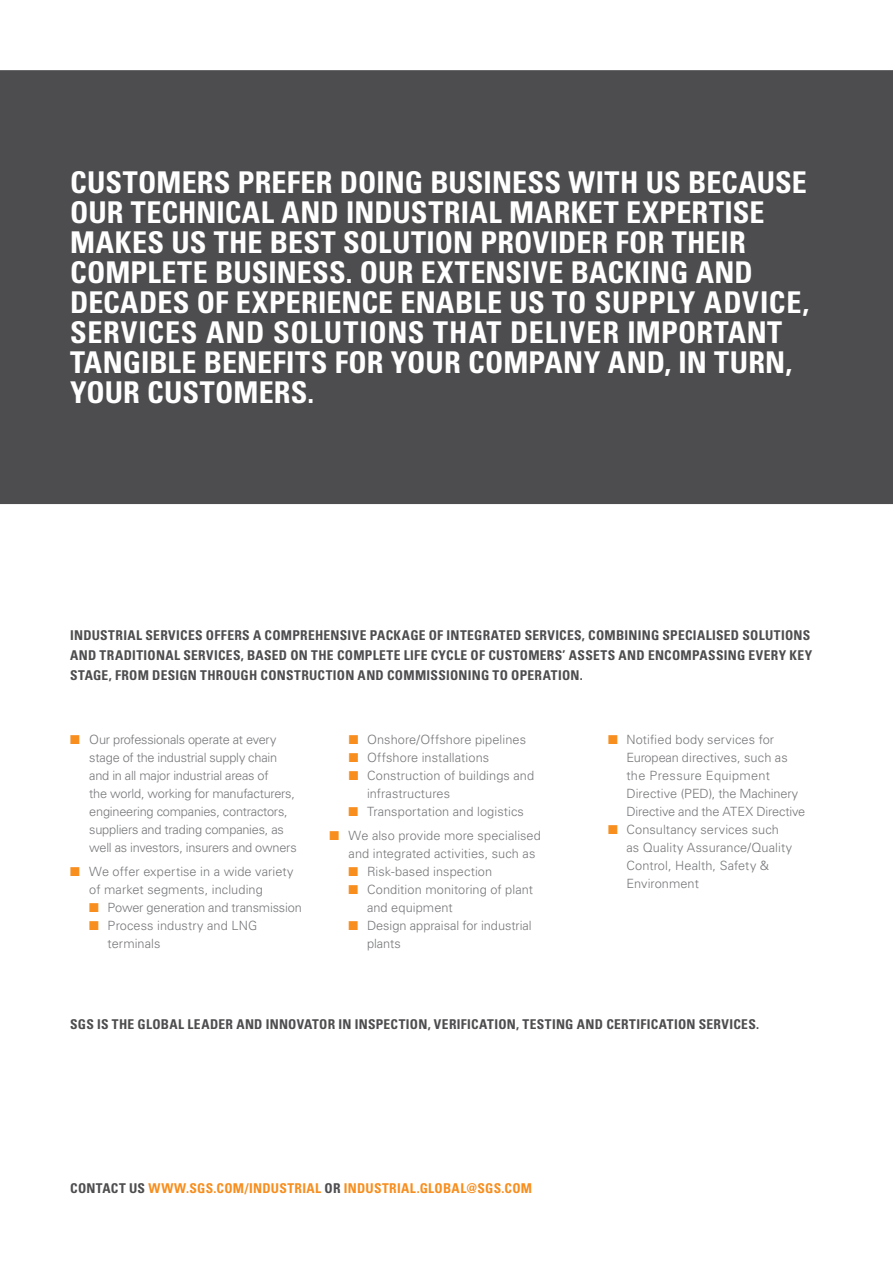
<style>
.page{position:relative;width:893px;height:1263px;background:#fff}
.page>*{position:absolute;margin:0;border:0;box-sizing:border-box;transform-origin:0 0}
.t1{font:700 condensed 30px/30px "Univers LT Std";letter-spacing:.01em;color:#fff}
.t2{font:700 condensed 13.5px "Univers LT Std";letter-spacing:.02em;color:#4d4d4f}
.t3{font:700 condensed 13.5px "Univers LT Std";letter-spacing:.02em;color:#f78e1e}
.t4{font:300 12.75px/18px "Univers LT Std";letter-spacing:.005em;color:#77787b}
.t5{font:300 12.75px/18px "Univers LT Std";letter-spacing:-.02em;color:#77787b}
.s1{color:#f78e1e}
.s2{color:#4d4d4f}
</style>
<div class="page">
<div style="left:0;top:70px;width:893px;height:434px;background:#4d4d4f"></div>
<h1 class="t1" style="left:70px;top:167px;width:738px">CUSTOMERS PREFER DOING BUSINESS WITH US BECAUSE<br>OUR TECHNICAL AND</h1>
<h1 class="t1" style="left:346px;top:197px;width:17px">INDU</h1>
<h1 class="t1" style="left:411px;top:197px;width:34px">STRIAL</h1>
<h1 class="t1" style="left:509px;top:197px;width:257px">MARKET EXPERTISE</h1>
<h1 class="t1" style="left:70px;top:227px;width:323px">MAKES US THE BEST SOLUTI</h1>
<h1 class="t1" style="left:435px;top:227px;width:298px">ON PROVIDER FOR THEIR</h1>
<h1 class="t1" style="left:70px;top:257px;width:308px">COMPLETE BUSINESS. OUR</h1>
<h1 class="t1" style="left:70px;top:257px;width:741px;text-indent:351px">EXTENSIVE BACKING AND<br>DECADES OF EXPERIENCE ENABLE US TO SUPPLY ADVICE,<br>SERVICES AND</h1>
<h1 class="t1" style="left:70px;top:317px;width:645px;text-indent:298px">ONS THAT DELIVER IMPORTANT<br>TANGIBLE BENEFITS FOR YOUR COMPANY AND</h1>
<h1 class="t1" style="left:273px;top:317px;width:51px">SOLUTI</h1>
<h1 class="t1" style="left:665px;top:347px;width:68px">, IN TURN</h1>
<h1 class="t1" style="left:785px;top:347px;width:8px">,</h1>
<h1 class="t1" style="left:70px;top:377px;width:246px">YOUR CUSTOMERS.</h1>
<p class="t2" style="left:70px;top:627px;width:14px">INDU</p>
<p class="t2" style="left:100px;top:627px;width:16px">STRIAL</p>
<p class="t2" style="left:146px;top:627px;width:487px">SERVICES OFFERS A COMPREHENSIVE PACKAGE OF INTEGRATED SERVICES, COMBININ</p>
<p class="t2" style="left:651px;top:627px;width:49px">G SPECIALI</p>
<p class="t2" style="left:716px;top:627px;width:50px">SED SOLUTI</p>
<p class="t2" style="left:785px;top:627px;width:27px">ONS</p>
<p class="t2" style="left:70px;top:647px;width:10px">AND</p>
<p class="t2" style="left:100px;top:647px;width:8px">TRADITI</p>
<p class="t2" style="left:148px;top:647px;width:18px">ONAL</p>
<p class="t2" style="left:183px;top:647px;width:445px">SERVICES, BASED ON THE COMPLETE LI FE CYCLE OF CUSTOMERS’ ASSETS AND</p>
<p class="t2" style="left:648px;top:647px;width:166px">ENCOMPASSING EVERY KEY</p>
<p class="t2" style="left:70px;top:667px;width:297px">STAGE, FROM DESIGN THROUGH CONSTRUCTION AND</p>
<p class="t2" style="left:387px;top:667px;width:155px">COMMISSIONING TO OPERATI</p>
<p class="t2" style="left:562px;top:667px;width:22px">ON.</p>
<p class="t5" style="left:89px;top:730px;width:209px">Our professionals operate at every stage of the industrial supply chain and in all major industrial areas of<br>the world, working for manufacturers, engineering companies, contractors, suppliers and trading companies, as well as investors, insurers and owners</p>
<p class="t4" style="left:89px;top:862px;width:206px">We offer expertise in a wide variety of market segments, including</p>
<p class="t4" style="left:108px;top:898px;width:196px">Power generation and transmission<br>Process industry and LNG terminals</p>
<p class="t4" style="left:367px;top:730px;width:169px">Onshore/Offshore pipelines<br>Offshore installations<br>Construction of buildings and infrastructures<br>Transportation and logistics</p>
<p class="t4" style="left:349px;top:826px;width:194px">We also provide more specialised</p>
<p class="t4" style="left:349px;top:844px;width:188px">and integrated activities, such as</p>
<p class="t4" style="left:367px;top:862px;width:127px">Risk-based inspection</p>
<p class="t4" style="left:367px;top:880px;width:168px">Condition monitoring of plant</p>
<p class="t4" style="left:367px;top:898px;width:87px">and equipment</p>
<p class="t4" style="left:367px;top:916px;width:166px">Design appraisal for industrial</p>
<p class="t4" style="left:367px;top:934px;width:35px">plants</p>
<p class="t4" style="left:626px;top:730px;width:180px">Notified body services for<br>European directives, such as the Pressure Equipment<br>Directive (PED), the Machinery<br>Directive and the ATEX Directive<br>Consultancy services such<br>as Quality Assurance/Quality<br>Control, Health, Safety &amp;<br>Environment</p>
<p class="t2" style="left:70px;top:1016px;width:9px">SGS</p>
<p class="t2" style="left:97px;top:1016px;width:149px">IS THE GLOBAL LEADER AND</p>
<p class="t2" style="left:266px;top:1016px;width:321px">INNOVATOR IN INSPECTION, VERIFICATION, TESTING AND</p>
<p class="t2" style="left:606px;top:1016px;width:154px">CERTIFICATION SERVICES.</p>
<p class="t2" style="left:70px;top:1180px;width:92px">CO NTACT US <span class="s1">WWW</span></p>
<p class="t3" style="left:186px;top:1180px;width:41px">.SGS.COM</p>
<p class="t3" style="left:245px;top:1180px;width:270px">/INDUSTRIAL <span class="s2">OR</span> INDUSTRIAL.GLOBAL@SGS.COM</p>
</div>
